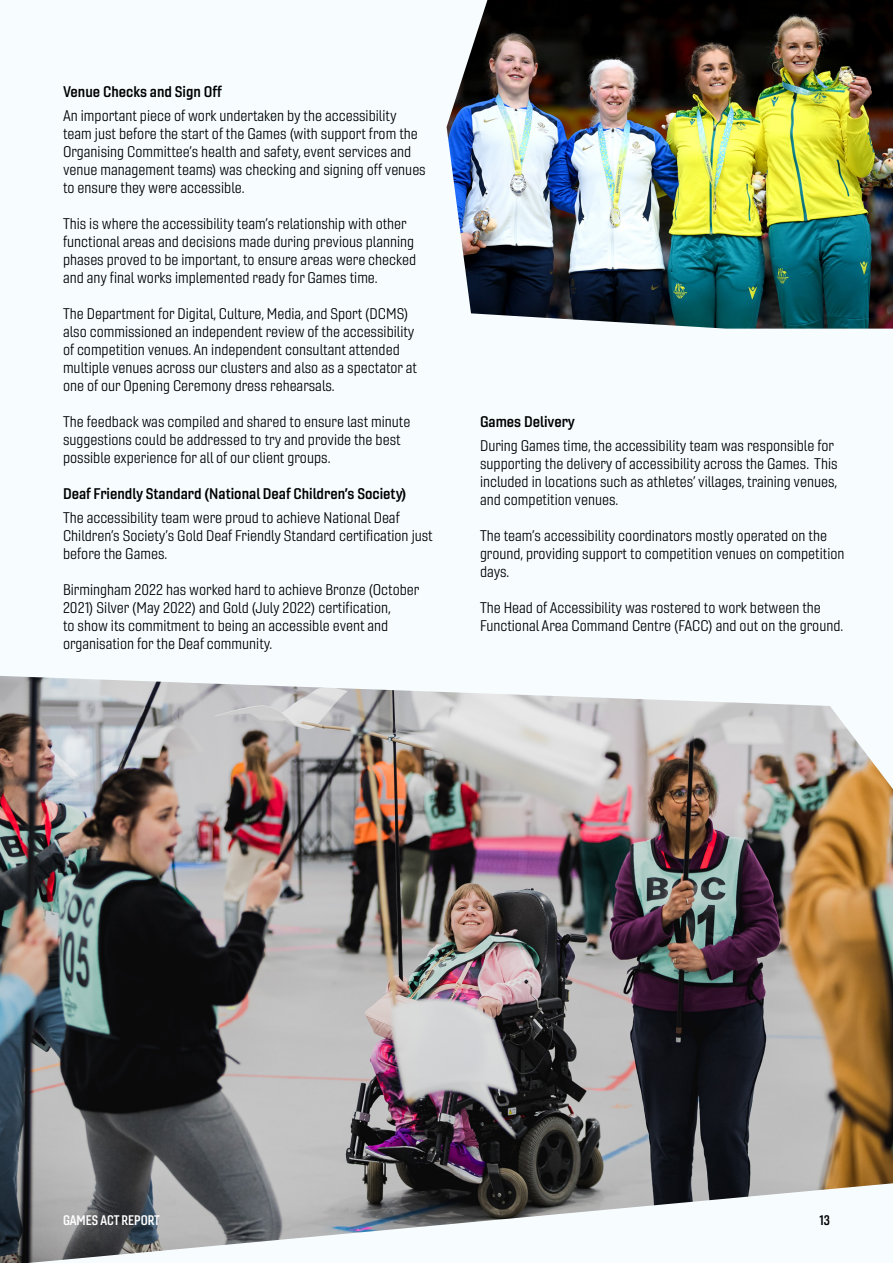
<style>
.page{position:relative;width:893px;height:1263px;background:#f7fdff}
.page>*{position:absolute;margin:0;border:0;box-sizing:border-box;transform-origin:0 0}
.t1{font:15px/18px "Gineso Nor Boo";color:#000}
.t2{font:15px "Gineso Nor Dem";color:#000}
.t3{font:13.5px "Gineso Con Dem";color:#fff}
.t4{font:13.5px "Gineso Con Dem";color:#000}
</style>
<div class="page">
<img style="left:0;top:676px;width:893px;height:587px">
<img style="left:447px;top:0;width:446px;height:329px">
<p class="t2" style="left:63px;top:82px;width:161px">Venue Checks and Sign Off</p>
<p class="t1" style="left:63px;top:106px;width:364px">An important piece of work undertaken by the accessibility team just before the start of the Games (with support from the Organising Committee’s health and safety, event services and venue management teams) was checking and signing off venues to ensure they were accessible.</p>
<p class="t1" style="left:63px;top:214px;width:355px">This is where the accessibility team’s relationship with other functional areas and decisions made during previous planning phases proved to be important, to ensure areas were checked and any final works implemented ready for Games time.</p>
<p class="t1" style="left:63px;top:304px;width:356px">The Department for Digital, Culture, Media, and Sport (DCMS) also commissioned an independent review of the accessibility of competition venues. An independent consultant attended multiple venues across our clusters and also as a spectator at one of our Opening Ceremony dress rehearsals.</p>
<p class="t1" style="left:63px;top:412px;width:349px">The feedback was compiled and shared to ensure last minute suggestions could be addressed to try and provide the best possible experience for all of our client groups.</p>
<p class="t2" style="left:63px;top:484px;width:346px">Deaf Friendly Standard (National Deaf Children’s Society)</p>
<p class="t1" style="left:63px;top:508px;width:371px">The accessibility team were proud to achieve National Deaf<br>Children’s Society’s Gold Deaf Friendly Standard certification just before the Games.</p>
<p class="t1" style="left:63px;top:580px;width:358px">Birmingham 2022 has worked hard to achieve Bronze (October 2021) Silver (May 2022) and Gold (July 2022) certification,<br>to show its commitment to being an accessible event and organisation for the Deaf community.</p>
<p class="t2" style="left:480px;top:412px;width:97px">Games Delivery</p>
<p class="t1" style="left:480px;top:436px;width:359px">During Games time, the accessibility team was responsible for supporting the delivery of accessibility across the Games. This included in locations such as athletes’ villages, training venues, and competition venues.</p>
<p class="t1" style="left:480px;top:526px;width:366px">The team’s accessibility coordinators mostly operated on the ground, providing support to competition venues on competition days.</p>
<p class="t1" style="left:480px;top:598px;width:365px">The Head of Accessibility was rostered to work between the<br>Functional Area Command Centre (FACC) and out on the ground.</p>
<p class="t3" style="left:63px;top:1211px;width:98px">GAMES ACT REPORT</p>
<p class="t4" style="left:820px;top:1211px;width:12px">13</p>
</div>
